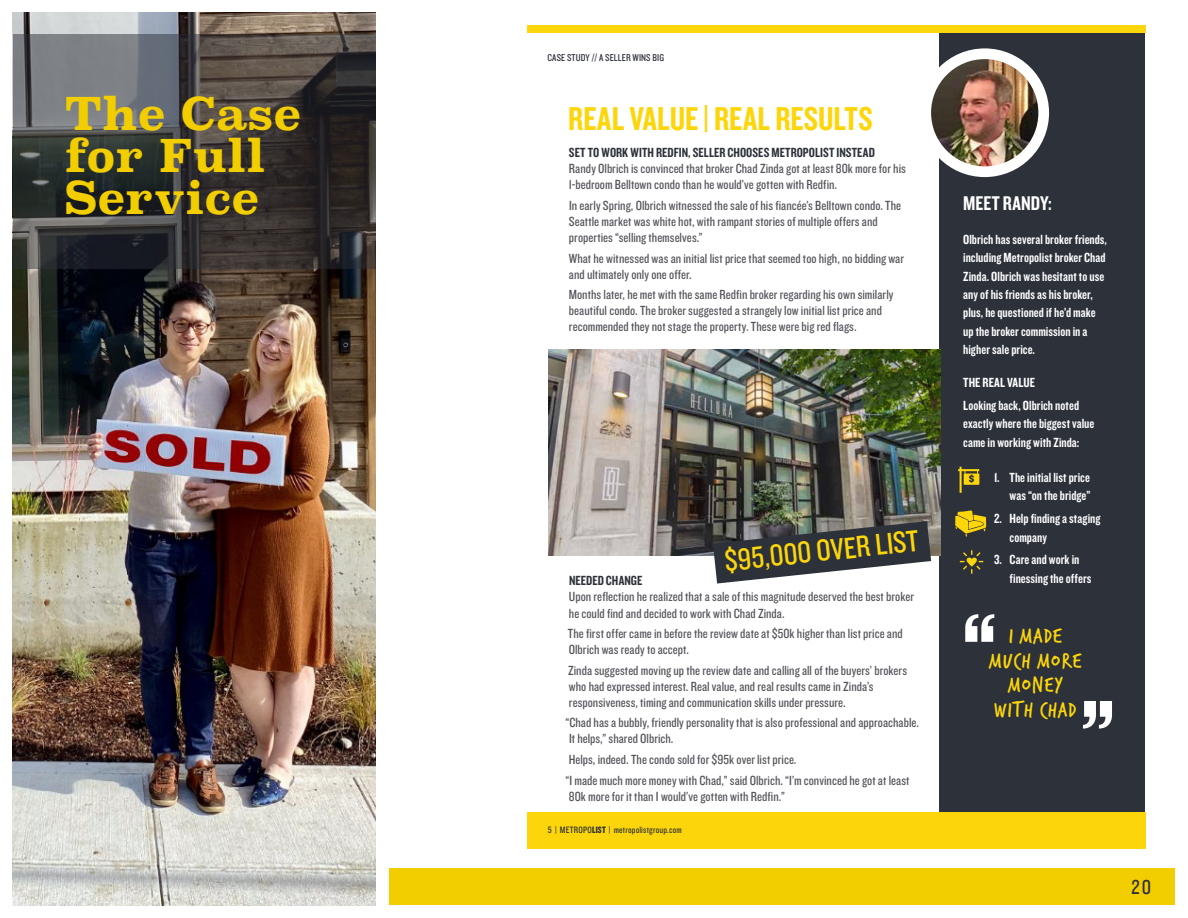
<style>
.page{position:relative;width:1188px;height:918px;background:#fff}
.page>*{position:absolute;margin:0;border:0;box-sizing:border-box;transform-origin:0 0}
.t1{font:700 45px/42px "Superclarendon Rg";color:#f2cd00}
.t2{font:34.35px "Knockout HTF49 Liteweight";letter-spacing:.005em;color:#fcd60b}
.t3{font:31.2px "Knockout HTF29 Junior Liteweight";color:#fcd60b}
.t4{font:23.4px/24.5px "Verveine";letter-spacing:.02em;color:#fcd60b;text-align:center}
.t5{font:21px "Knockout HTF29 Junior Liteweight";color:#2c3039}
.t6{font:20.55px "Knockout HTF49 Liteweight";color:#fff}
.t7{font:13.8px/16px "Knockout HTF29 Junior Liteweight";letter-spacing:.005em;color:#525259}
.t8{font:13.8px/18.3px "Knockout HTF49 Liteweight";color:#fff}
.t9{font:10.35px "Knockout HTF29 Junior Liteweight";letter-spacing:.01em;color:#2d313a}
.t10{font:9.9px "Knockout HTF71 Full Middlewt";color:#2d313a}
.t11{font:9.6px "Knockout HTF29 Junior Liteweight";letter-spacing:.02em;color:#2d313a}
.s1{font-family:"Knockout HTF49 Liteweight";color:#2d313a}
.s2{font-family:"Knockout HTF69 Full Liteweight"}
</style>
<div class="page">
<div style="left:14px;top:869px;width:1160px;height:36px;background:#f2cd00"></div>
<div style="left:13px;top:13px;width:376px;height:892px;background:#fff"></div>
<img style="left:13px;top:13px;width:363px;height:892px">
<svg style="left:13px;top:35px;width:363px;height:234px;background:#424141"></svg>
<div style="left:940px;top:25px;width:205px;height:793px;background:#2d313a"></div>
<div style="left:527px;top:813px;width:618px;height:36px;background:#fcd60b"></div>
<div style="left:527px;top:25px;width:618px;height:7px;background:#fcd60b"></div>
<div style="left:920px;top:48px;width:129px;height:129px;background:#fff;border-radius:50%"></div>
<img style="left:931px;top:59px;width:107px;height:107px;border-radius:54px">
<svg style="left:965px;top:614px;width:29px;height:28px"></svg>
<svg style="left:1083px;top:701px;width:29px;height:28px"></svg>
<svg style="left:960px;top:550px;width:23px;height:24px"></svg>
<img style="left:549px;top:350px;width:391px;height:206px">
<svg style="left:713px;top:521px;width:218px;height:63px"></svg>
<hr style="left:960px;top:467px;width:2px;height:26px;background:#fcd60b">
<hr style="left:958px;top:469px;width:21px;height:2px;background:#fcd60b">
<div style="left:964px;top:474px;width:15px;height:11px;background:#fcd60b"></div>
<svg style="left:955px;top:510px;width:31px;height:27px"></svg>
<p class="t1" style="left:65px;top:92px;width:238px">The Case for Full<br>Service</p>
<p class="t9" style="left:548px;top:52px;width:118px">CASE STUDY // A SELLER WINS BIG</p>
<p class="t2" style="left:568px;top:101px;width:306px">REAL VALUE | REAL RESULTS</p>
<p class="t7" style="left:569px;top:145px;width:339px"><span class="s1">SET TO WORK WITH REDFIN, SELLER CHOOSES METROPOLIST INSTEAD<br></span>Randy Olbrich is convinced that broker Chad Zinda got at least 80k more for his<br>1-bedroom Belltown condo than he would’ve gotten with Redfin.</p>
<p class="t7" style="left:569px;top:198px;width:334px">In early Spring, Olbrich witnessed the sale of his fiancée’s Belltown condo. The<br>Seattle market was white hot, with rampant stories of multiple offers and properties “selling themselves.”</p>
<p class="t7" style="left:569px;top:251px;width:337px">What he witnessed was an initial list price that seemed too high, no bidding war and ultimately only one offer.</p>
<p class="t7" style="left:569px;top:287px;width:326px">Months later, he met with the same Redfin broker regarding his own similarly beautiful condo. The broker suggested a strangely low initial list price and recommended they not stage the property. These were big red flags.</p>
<p class="t3" style="left:723px;top:545px;width:197px;rotate:-6deg">$95,000 OVER LIST</p>
<p class="t7" style="left:569px;top:573px;width:347px"><span class="s1">NEEDED CHANGE<br></span>Upon reflection he realized that a sale of this magnitude deserved the best broker he could find and decided to work with Chad Zinda.</p>
<p class="t7" style="left:568px;top:626px;width:336px">The first offer came in before the review date at $50k higher than list price and<br>Olbrich was ready to accept.</p>
<p class="t7" style="left:568px;top:663px;width:340px">Zinda suggested moving up the review date and calling all of the buyers’ brokers who had expressed interest. Real value, and real results came in Zinda’s responsiveness, timing and communication skills under pressure.</p>
<p class="t7" style="left:565px;top:715px;width:355px">“Chad has a bubbly, friendly personality that is also professional and approachable.<br>It helps,” shared Olbrich.</p>
<p class="t7" style="left:565px;top:750px;width:346px;line-height:20.5px">Helps, indeed. The condo sold for $95k over list price.<br>“I made much more money with Chad,” said Olbrich. “I’m convinced he got at least</p>
<p class="t7" style="left:569px;top:788px;width:217px">80k more for it than I would’ve gotten with Redfin.”</p>
<p class="t11" style="left:548px;top:825px;width:135px">5 | METROPO<span class="s2">LIST</span> | metropolistgroup.com</p>
<p class="t6" style="left:963px;top:193px;width:90px">MEET RANDY:</p>
<p class="t8" style="left:963px;top:231px;width:145px">Olbrich has several broker friends, including Metropolist broker Chad<br>Zinda. Olbrich was hesitant to use any of his friends as his broker, plus, he questioned if he’d make up the broker commission in a higher sale price.</p>
<p class="t8" style="left:963px;top:371px;width:117px;line-height:23px">THE REAL VALUE<br>Looking back, Olbrich noted</p>
<p class="t8" style="left:963px;top:415px;width:133px">exactly where the biggest value came in working with Zinda:</p>
<p class="t8" style="left:994px;top:469px;width:98px;text-align:right">1. The initial list price was “on the bridge”</p>
<p class="t8" style="left:1010px;top:510px;width:93px;text-indent:-15px">2. Help finding a staging company</p>
<p class="t8" style="left:1010px;top:551px;width:84px;text-indent:-15px">3. Care and work in finessing the offers</p>
<p class="t10" style="left:969px;top:474px;width:7px">$</p>
<p class="t4" style="left:989px;top:624px;width:94px">I MADE<br>MUCH MORE<br>MONEY<br>WITH CHAD</p>
<h3 class="t5" style="left:1132px;top:876px;width:21px">20</h3>
</div>
